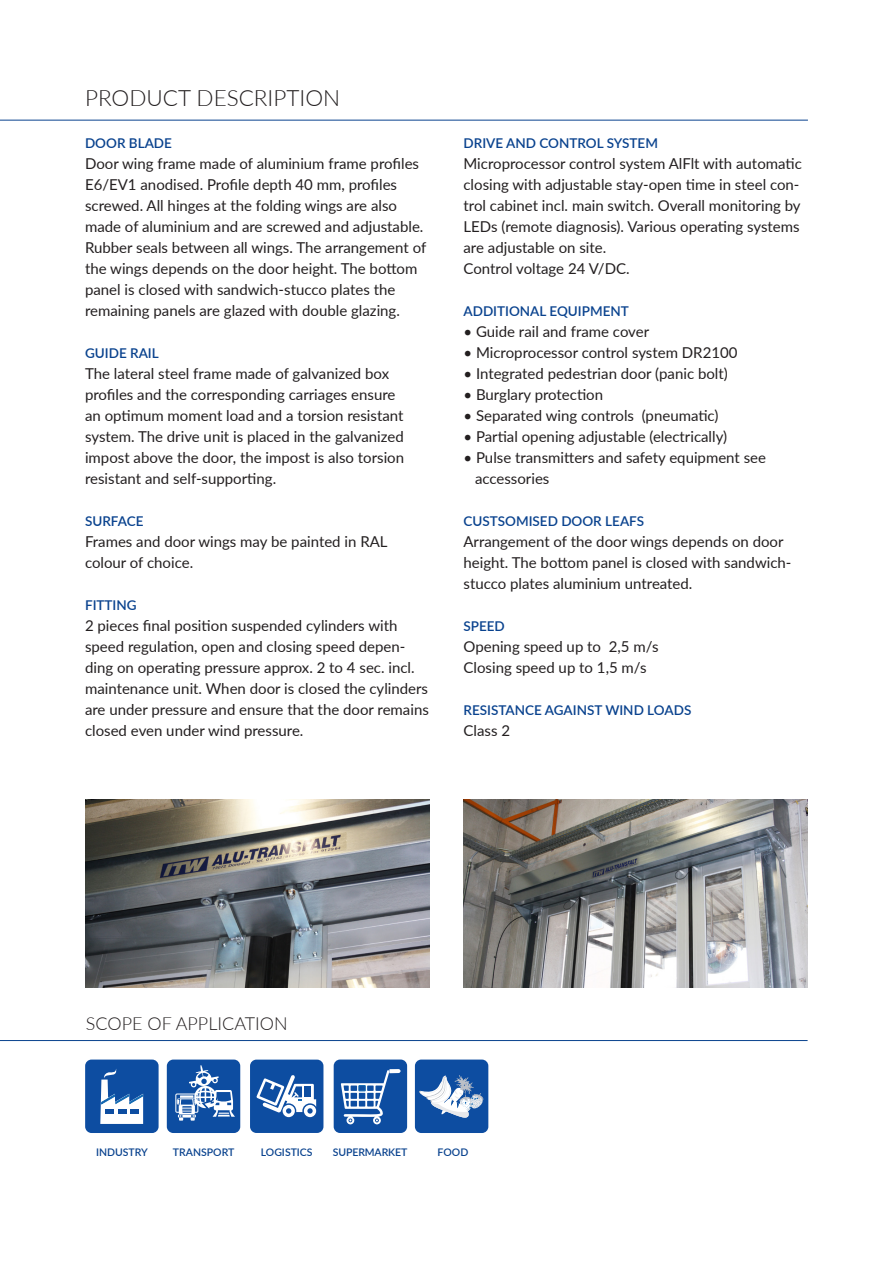
<style>
.page{position:relative;width:893px;height:1263px;background:#fff}
.page>*{position:absolute;margin:0;border:0;box-sizing:border-box;transform-origin:0 0}
.t1{font:300 22.5px "Lato";color:#231f20}
.t2{font:300 18px "Lato";color:#231f20}
.t3{font:15px/21px "Lato";color:#231f20}
.t4{font:600 13.5px "Lato";color:#09428e}
.t5{font:600 10.5px "Lato";color:#09428e}
</style>
<div class="page">
<hr style="left:0;top:120px;width:808px;height:1px;background:#09428e">
<hr style="left:0;top:1040px;width:808px;height:1px;background:#09428e">
<img style="left:85px;top:799px;width:344px;height:189px">
<img style="left:463px;top:799px;width:345px;height:189px">
<svg style="left:85px;top:1059px;width:74px;height:74px"></svg>
<div style="left:106px;top:1109px;width:8px;height:5px;background:#0d4da1"></div>
<div style="left:118px;top:1109px;width:8px;height:5px;background:#0d4da1"></div>
<div style="left:131px;top:1109px;width:8px;height:5px;background:#0d4da1"></div>
<svg style="left:167px;top:1059px;width:73px;height:74px"></svg>
<div style="left:415px;top:1059px;width:73px;height:74px;background:#0d4da1;border-radius:6px"></div>
<svg style="left:419px;top:1075px;width:65px;height:43px"></svg>
<svg style="left:250px;top:1059px;width:73px;height:74px"></svg>
<div style="left:334px;top:1059px;width:73px;height:74px;background:#0d4da1;border-radius:6px"></div>
<svg style="left:341px;top:1069px;width:60px;height:55px"></svg>
<h1 class="t1" style="left:85px;top:82px;width:257px">PRODUCT DESCRIPTION</h1>
<p class="t4" style="left:85px;top:133px;width:88px">DOOR BLADE</p>
<p class="t3" style="left:85px;top:152px;width:343px">Door wing frame made of aluminium frame profiles E6/EV1 anodised. Profile depth 40 mm, profiles screwed. All hinges at the folding wings are also made of aluminium and are screwed and adjustable.<br>Rubber seals between all wings. The arrangement of the wings depends on the door height. The bottom panel is closed with sandwich-stucco plates the remaining panels are glazed with double glazing.</p>
<p class="t4" style="left:85px;top:343px;width:75px">GUIDE RAIL</p>
<p class="t3" style="left:85px;top:362px;width:321px">The lateral steel frame made of galvanized box profiles and the corresponding carriages ensure an optimum moment load and a torsion resistant system. The drive unit is placed in the galvanized impost above the door, the impost is also torsion resistant and self-supporting.</p>
<p class="t4" style="left:85px;top:511px;width:60px">SURFACE</p>
<p class="t3" style="left:85px;top:530px;width:304px">Frames and door wings may be painted in RAL colour of choice.</p>
<p class="t4" style="left:85px;top:595px;width:53px">FITTING</p>
<p class="t3" style="left:85px;top:614px;width:345px">2 pieces final position suspended cylinders with speed regulation, open and closing speed depen&shy;ding on operating pressure approx. 2 to 4 sec. incl. maintenance unit. When door is closed the cylinders are under pressure and ensure that the door remains closed even under wind pressure.</p>
<p class="t4" style="left:463px;top:133px;width:196px">DRIVE AND CONTROL SYSTEM</p>
<p class="t3" style="left:463px;top:152px;width:340px">Microprocessor control system AlFlt with automatic closing with adjustable stay-open time in steel con&shy;trol cabinet incl. main switch. Overall monitoring by LEDs (remote diagnosis). Various operating systems are adjustable on site.<br>Control voltage 24 V/DC.</p>
<p class="t4" style="left:463px;top:301px;width:167px">ADDITIONAL EQUIPMENT</p>
<p class="t3" style="left:463px;top:320px;width:187px">• Guide rail and frame cover</p>
<p class="t3" style="left:463px;top:341px;width:275px">• Microprocessor control system DR2100</p>
<p class="t3" style="left:463px;top:362px;width:266px">• Integrated pedestrian door (panic bolt)</p>
<p class="t3" style="left:463px;top:383px;width:141px">• Burglary protection</p>
<p class="t3" style="left:463px;top:404px;width:257px">• Separated wing controls (pneumatic)</p>
<p class="t3" style="left:463px;top:425px;width:265px">• Partial opening adjustable (electrically)</p>
<p class="t3" style="left:475px;top:446px;width:293px;text-indent:-12px">• Pulse transmitters and safety equipment see accessories</p>
<p class="t4" style="left:463px;top:511px;width:182px">CUSTSOMISED DOOR LEAFS</p>
<p class="t3" style="left:463px;top:530px;width:329px">Arrangement of the door wings depends on door height. The bottom panel is closed with sandwich&shy;stucco plates aluminium untreated.</p>
<p class="t4" style="left:463px;top:616px;width:43px">SPEED</p>
<p class="t3" style="left:463px;top:635px;width:196px">Opening speed up to 2,5 m/s<br>Closing speed up to 1,5 m/s</p>
<p class="t4" style="left:463px;top:700px;width:229px">RESISTANCE AGAINST WIND LOADS</p>
<p class="t3" style="left:463px;top:719px;width:48px">Class 2</p>
<p class="t2" style="left:86px;top:1011px;width:203px">SCOPE OF APPLICATION</p>
<p class="t5" style="left:96px;top:1145px;width:53px">INDUSTRY</p>
<p class="t5" style="left:173px;top:1145px;width:63px">TRANSPORT</p>
<p class="t5" style="left:261px;top:1145px;width:53px">LOGISTICS</p>
<p class="t5" style="left:333px;top:1145px;width:76px">SUPERMARKET</p>
<p class="t5" style="left:438px;top:1145px;width:32px">FOOD</p>
</div>
